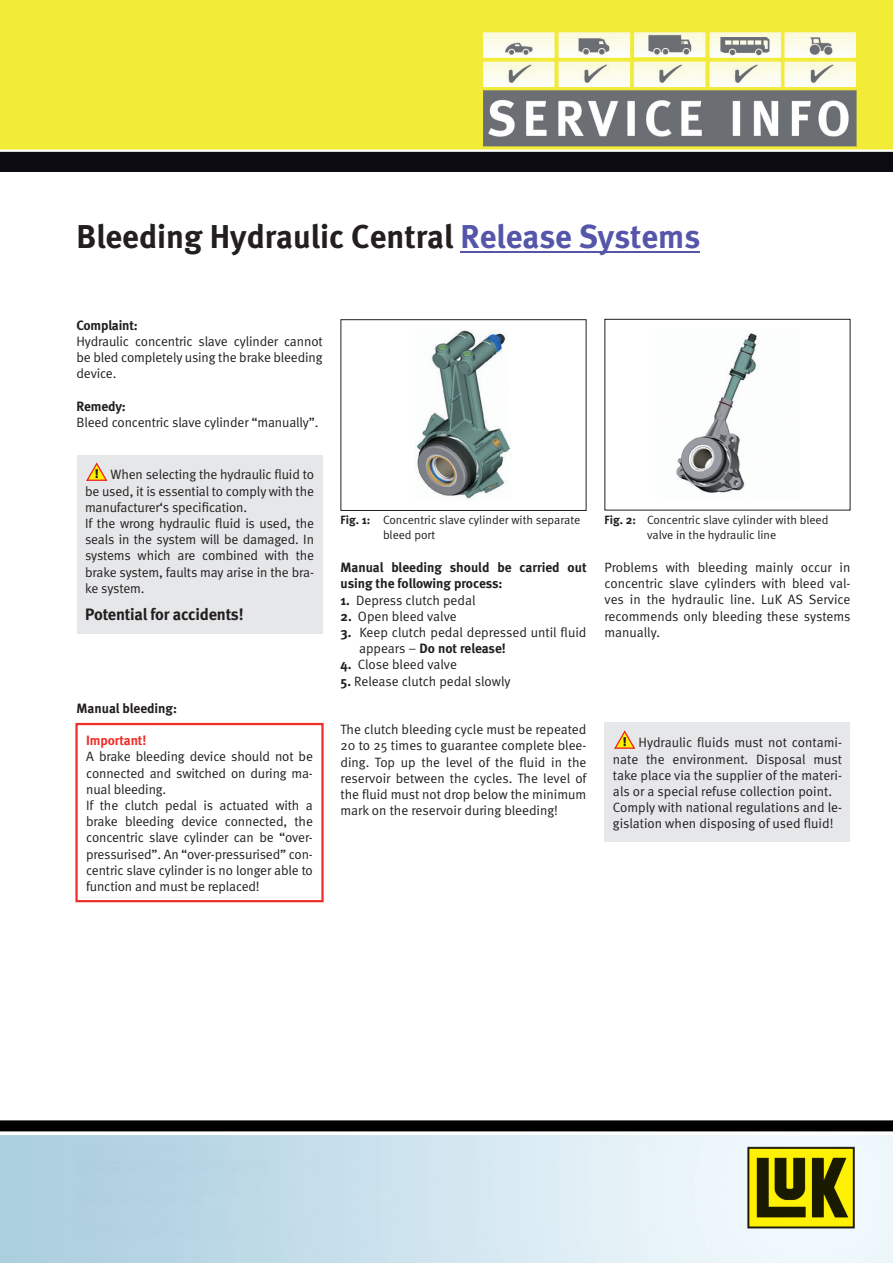
<style>
.page{position:relative;width:893px;height:1263px;background:#fff}
.page>*{position:absolute;margin:0;border:0;box-sizing:border-box;transform-origin:0 0}
.t1{font:700 33px "Meta";color:#231f20}
.t2{font:700 16.5px "Meta";letter-spacing:-.01em;color:#231f20}
.t3{font:13.5px/16.2px "Meta Normal";letter-spacing:-.01em;color:#231f20;text-align:justify}
.t4{font:700 13.5px/16.2px "Meta";letter-spacing:-.005em;color:#231f20}
.t5{font:700 13.5px "Meta";letter-spacing:-.01em;color:#ee2f2a}
.t6{font:12.6px "Meta Black Caps";color:#231f20}
.t7{font:12px/14.4px "Meta Normal";color:#231f20}
.s1{color:#55a}
.s2{font-family:"Meta";font-weight:700}
.s3{font-family:"Meta Normal";font-weight:400}
</style>
<div class="page">
<hr style="left:460px;top:251px;width:240px;height:2px;background:#55a">
<div style="left:77px;top:455px;width:245px;height:179px;background:#e6e7e9"></div>
<svg style="left:86px;top:462px;width:21px;height:19px"></svg>
<img style="left:0;top:0;width:893px;height:172px">
<img style="left:416px;top:329px;width:95px;height:170px">
<div style="left:340px;top:319px;width:246px;height:192px;border:1px solid #231f20"></div>
<img style="left:676px;top:333px;width:82px;height:160px">
<div style="left:75px;top:723px;width:249px;height:179px;border:2px solid #ee2f2a"></div>
<div style="left:604px;top:723px;width:246px;height:119px;background:#e6e7e9"></div>
<svg style="left:614px;top:730px;width:21px;height:19px"></svg>
<img style="left:0;top:1120px;width:893px;height:143px">
<h1 class="t1" style="left:77px;top:215px;width:625px">Bleeding Hydraulic Central <span class="s1">Release Systems</span></h1>
<p class="t4" style="left:77px;top:317px;width:63px">Complaint:</p>
<p class="t3" style="left:77px;top:333px;width:248px">Hydraulic concentric slave cylinder cannot be bled completely using the brake bleeding device.</p>
<p class="t4" style="left:77px;top:398px;width:51px">Remedy:</p>
<p class="t3" style="left:77px;top:414px;width:244px">Bleed concentric slave cylinder “manually”.</p>
<p class="t3" style="left:85px;top:466px;width:230px;text-align:left;text-indent:26px">When selecting the hydraulic fluid to be used, it is essential to comply with the manufacturer‘s specification.<br>If the wrong hydraulic fluid is used, the seals in the system will be damaged. In systems which are combined with the brake system, faults may arise in the bra&shy;ke system.</p>
<p class="t2" style="left:85px;top:604px;width:160px">Potential for accidents!</p>
<p class="t6" style="left:95px;top:466px;width:6px">!</p>
<p class="t4" style="left:77px;top:699px;width:102px">Manual bleeding:</p>
<p class="t5" style="left:86px;top:732px;width:62px">Important!</p>
<p class="t3" style="left:86px;top:748px;width:228px;text-align:left">A brake bleeding device should not be connected and switched on during ma&shy;nual bleeding.<br>If the clutch pedal is actuated with a brake bleeding device connected, the concentric slave cylinder can be “over&shy;pressurised”. An “over-pressurised” con&shy;centric slave cylinder is no longer able to function and must be replaced!</p>
<p class="t7" style="left:383px;top:513px;width:199px;text-indent:-43px"><span class="s2">Fig. 1:</span> Concentric slave cylinder with separate bleed port</p>
<p class="t7" style="left:647px;top:513px;width:183px;text-indent:-43px"><span class="s2">Fig. 2:</span> Concentric slave cylinder with bleed valve in the hydraulic line</p>
<p class="t4" style="left:340px;top:559px;width:248px">Manual bleeding should be carried out using the following process:</p>
<p class="t3" style="left:340px;top:592px;width:136px"><span class="s2">1.</span> Depress clutch pedal</p>
<p class="t3" style="left:340px;top:608px;width:118px"><span class="s2">2.</span> Open bleed valve</p>
<p class="t3" style="left:340px;top:624px;width:247px"><span class="s2">3.</span> Keep clutch pedal depressed until fluid</p>
<p class="t4" style="left:359px;top:640px;width:148px"><span class="s3">appears –</span> Do not release!</p>
<p class="t3" style="left:340px;top:656px;width:118px"><span class="s2">4.</span> Close bleed valve</p>
<p class="t3" style="left:340px;top:673px;width:172px"><span class="s2">5.</span> Release clutch pedal slowly</p>
<p class="t3" style="left:340px;top:721px;width:248px">The clutch bleeding cycle must be repeated 20 to 25 times to guarantee complete blee&shy;ding. Top up the level of the fluid in the reservoir between the cycles. The level of the fluid must not drop below the minimum mark on the reservoir during bleeding!</p>
<p class="t3" style="left:604px;top:559px;width:248px">Problems with bleeding mainly occur in concentric slave cylinders with bleed val&shy;ves in the hydraulic line. LuK AS Service recommends only bleeding these systems manually.</p>
<p class="t6" style="left:623px;top:734px;width:6px">!</p>
<p class="t3" style="left:613px;top:734px;width:231px;text-align:left;text-indent:26px">Hydraulic fluids must not contami&shy;nate the environment. Disposal must take place via the supplier of the materi&shy;als or a special refuse collection point.<br>Comply with national regulations and le&shy;gislation when disposing of used fluid!</p>
</div>
